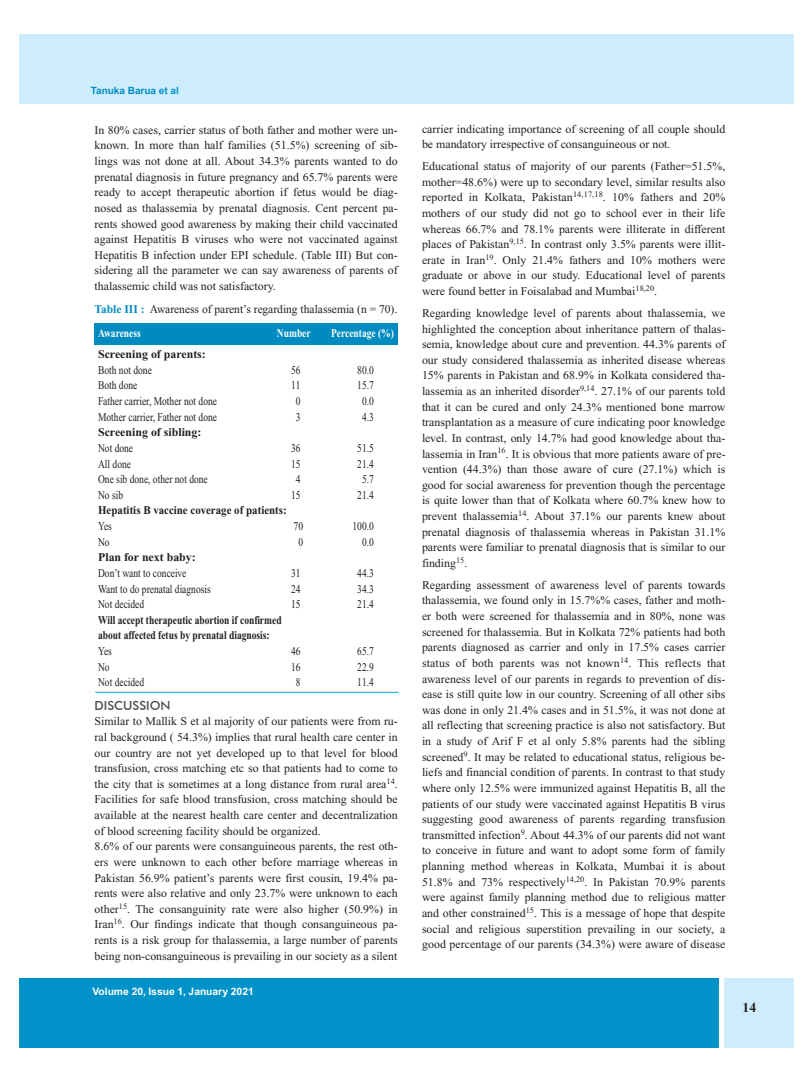
<style>
.page{position:relative;width:810px;height:1080px;background:#fff}
.page>*{position:absolute;margin:0;border:0;box-sizing:border-box;transform-origin:0 0}
.t1{font:700 13.75px "Times New Roman";color:#241f1f}
.t2{font:500 12.5px "Futura BT";color:#4f4c4d}
.t3{font:11.88px/15.6px "Times New Roman";color:#241f1f;text-align:justify}
.t4{font:11.88px "Times New Roman";color:#241f1f;scale:.8 1}
.t5{font:700 11.88px/15.6px "Times New Roman";color:#241f1f;scale:.8 1}
.t6{font:700 11.88px "Times New Roman";color:#241f1f}
.t7{font:700 11.88px "Times New Roman";color:#241f1f;scale:.92 1}
.t8{font:700 11.88px "Times New Roman";color:#fff;scale:.8 1}
.t9{font:700 10.25px "Helvetica";color:#fff}
.t10{font:700 10px "Helvetica";color:#008bc0}
.s1{color:#0092c9}
.s2{font-weight:700;color:#008bc0}
</style>
<div class="page">
<div style="left:94px;top:323px;width:304px;height:21px;background:#008bc0"></div>
<hr style="left:95px;top:692px;width:304px;height:1px;background:#00aeef">
<div style="left:19px;top:34px;width:774px;height:70px;background:#cdedfc"></div>
<div style="left:19px;top:978px;width:699px;height:69px;background:#0092c9"></div>
<div style="left:724px;top:978px;width:69px;height:69px;background:#cdedfc"></div>
<p class="t10" style="left:91px;top:85px;width:90px">Tanuka Barua <span class="s1">et al</span></p>
<p class="t3" style="left:95px;top:122px;width:305px">In 80% cases, carrier status of both father and mother were un&shy;known. In more than half families (51.5%) screening of sib&shy;lings was not done at all. About 34.3% parents wanted to do prenatal diagnosis in future pregnancy and 65.7% parents were ready to accept therapeutic abortion if fetus would be diag&shy;nosed as thalassemia by prenatal diagnosis. Cent percent pa&shy;rents showed good awareness by making their child vaccinated against Hepatitis B viruses who were not vaccinated against Hepatitis B infection under EPI schedule. (Table III) But con&shy;sidering all the parameter we can say awareness of parents of thalassemic child was not satisfactory.</p>
<p class="t3" style="left:95px;top:302px;width:304px"><span class="s2">Table III :</span> Awareness of parent’s regarding thalassemia (n = 70).</p>
<p class="t8" style="left:98px;top:326px;width:55px">Awareness</p>
<p class="t8" style="left:277px;top:326px;width:44px">Number</p>
<p class="t8" style="left:331px;top:326px;width:80px">Percentage (%)</p>
<p class="t6" style="left:98px;top:348px;width:109px">Screening of parents:</p>
<p class="t4" style="left:98px;top:363px;width:69px">Both not done</p>
<p class="t4" style="left:291px;top:363px;width:13px">56</p>
<p class="t4" style="left:357px;top:363px;width:22px">80.0</p>
<p class="t4" style="left:98px;top:379px;width:51px">Both done</p>
<p class="t4" style="left:291px;top:379px;width:13px">11</p>
<p class="t4" style="left:357px;top:379px;width:22px">15.7</p>
<p class="t4" style="left:98px;top:395px;width:150px">Father carrier, Mother not done</p>
<p class="t4" style="left:296px;top:395px;width:7px">0</p>
<p class="t4" style="left:362px;top:395px;width:16px">0.0</p>
<p class="t4" style="left:98px;top:410px;width:150px">Mother carrier, Father not done</p>
<p class="t4" style="left:296px;top:410px;width:7px">3</p>
<p class="t4" style="left:362px;top:410px;width:16px">4.3</p>
<p class="t6" style="left:98px;top:426px;width:105px">Screening of sibling:</p>
<p class="t4" style="left:98px;top:442px;width:45px">Not done</p>
<p class="t4" style="left:291px;top:442px;width:13px">36</p>
<p class="t4" style="left:357px;top:442px;width:22px">51.5</p>
<p class="t4" style="left:98px;top:457px;width:43px">All done</p>
<p class="t4" style="left:291px;top:457px;width:13px">15</p>
<p class="t4" style="left:357px;top:457px;width:22px">21.4</p>
<p class="t4" style="left:98px;top:473px;width:139px">One sib done, other not done</p>
<p class="t4" style="left:296px;top:473px;width:7px">4</p>
<p class="t4" style="left:362px;top:473px;width:16px">5.7</p>
<p class="t4" style="left:98px;top:488px;width:33px">No sib</p>
<p class="t4" style="left:291px;top:488px;width:13px">15</p>
<p class="t4" style="left:357px;top:488px;width:22px">21.4</p>
<p class="t7" style="left:98px;top:504px;width:207px">Hepatitis B vaccine coverage of patients:</p>
<p class="t4" style="left:98px;top:520px;width:19px">Yes</p>
<p class="t4" style="left:294px;top:520px;width:13px">70</p>
<p class="t4" style="left:353px;top:520px;width:28px">100.0</p>
<p class="t4" style="left:98px;top:535px;width:16px">No</p>
<p class="t4" style="left:298px;top:535px;width:7px">0</p>
<p class="t4" style="left:362px;top:535px;width:16px">0.0</p>
<p class="t6" style="left:98px;top:551px;width:99px">Plan for next baby:</p>
<p class="t4" style="left:98px;top:567px;width:112px">Don’t want to conceive</p>
<p class="t4" style="left:291px;top:567px;width:13px">31</p>
<p class="t4" style="left:357px;top:567px;width:22px">44.3</p>
<p class="t4" style="left:98px;top:582px;width:142px">Want to do prenatal diagnosis</p>
<p class="t4" style="left:291px;top:582px;width:13px">24</p>
<p class="t4" style="left:357px;top:582px;width:22px">34.3</p>
<p class="t4" style="left:98px;top:598px;width:59px">Not decided</p>
<p class="t4" style="left:291px;top:598px;width:13px">15</p>
<p class="t4" style="left:357px;top:598px;width:22px">21.4</p>
<p class="t5" style="left:98px;top:612px;width:231px">Will accept therapeutic abortion if confirmed about affected fetus by prenatal diagnosis:</p>
<p class="t4" style="left:98px;top:645px;width:19px">Yes</p>
<p class="t4" style="left:291px;top:645px;width:13px">46</p>
<p class="t4" style="left:357px;top:645px;width:22px">65.7</p>
<p class="t4" style="left:98px;top:660px;width:16px">No</p>
<p class="t4" style="left:291px;top:660px;width:13px">16</p>
<p class="t4" style="left:357px;top:660px;width:22px">22.9</p>
<p class="t4" style="left:98px;top:676px;width:59px">Not decided</p>
<p class="t4" style="left:296px;top:676px;width:7px">8</p>
<p class="t4" style="left:357px;top:676px;width:22px">11.4</p>
<p class="t2" style="left:95px;top:698px;width:78px">DISCUSSION</p>
<p class="t3" style="left:95px;top:714px;width:305px;text-align:left">Similar to Mallik S et al majority of our patients were from ru&shy;ral background ( 54.3%) implies that rural health care center in our country are not yet developed up to that level for blood transfusion, cross matching etc so that patients had to come to the city that is sometimes at a long distance from rural area<sup>14</sup>.<br>Facilities for safe blood transfusion, cross matching should be available at the nearest health care center and decentralization of blood screening facility should be organized.<br>8.6% of our parents were consanguineous parents, the rest oth&shy;ers were unknown to each other before marriage whereas in Pakistan 56.9% patient’s parents were first cousin, 19.4% pa&shy;rents were also relative and only 23.7% were unknown to each other<sup>15</sup>. The consanguinity rate were also higher (50.9%) in Iran<sup>16</sup>. Our findings indicate that though consanguineous pa&shy;rents is a risk group for thalassemia, a large number of parents being non-consanguineous is prevailing in our society as a silent</p>
<p class="t9" style="left:93px;top:986px;width:163px">Volume 20, Issue 1, January 2021</p>
<p class="t3" style="left:422px;top:121px;width:305px">carrier indicating importance of screening of all couple should be mandatory irrespective of consanguineous or not.</p>
<p class="t3" style="left:422px;top:159px;width:305px">Educational status of majority of our parents (Father=51.5%, mother=48.6%) were up to secondary level, similar results also reported in Kolkata, Pakistan<sup>14,17,18</sup>. 10% fathers and 20% mothers of our study did not go to school ever in their life whereas 66.7% and 78.1% parents were illiterate in different places of Pakistan<sup>9,15</sup>. In contrast only 3.5% parents were illit&shy;erate in Iran<sup>19</sup>. Only 21.4% fathers and 10% mothers were graduate or above in our study. Educational level of parents were found better in Foisalabad and Mumbai<sup>18,20</sup>.</p>
<p class="t3" style="left:422px;top:305px;width:305px">Regarding knowledge level of parents about thalassemia, we highlighted the conception about inheritance pattern of thalas&shy;semia, knowledge about cure and prevention. 44.3% parents of our study considered thalassemia as inherited disease whereas 15% parents in Pakistan and 68.9% in Kolkata considered tha&shy;lassemia as an inherited disorder<sup>9,14</sup>. 27.1% of our parents told that it can be cured and only 24.3% mentioned bone marrow transplantation as a measure of cure indicating poor knowledge level. In contrast, only 14.7% had good knowledge about tha&shy;lassemia in Iran<sup>16</sup>. It is obvious that more patients aware of pre&shy;vention (44.3%) than those aware of cure (27.1%) which is good for social awareness for prevention though the percentage is quite lower than that of Kolkata where 60.7% knew how to prevent thalassemia<sup>14</sup>. About 37.1% our parents knew about prenatal diagnosis of thalassemia whereas in Pakistan 31.1% parents were familiar to prenatal diagnosis that is similar to our finding<sup>15</sup>.</p>
<p class="t3" style="left:422px;top:577px;width:305px">Regarding assessment of awareness level of parents towards thalassemia, we found only in 15.7%% cases, father and moth&shy;er both were screened for thalassemia and in 80%, none was screened for thalassemia. But in Kolkata 72% patients had both parents diagnosed as carrier and only in 17.5% cases carrier status of both parents was not known<sup>14</sup>. This reflects that awareness level of our parents in regards to prevention of dis&shy;ease is still quite low in our country. Screening of all other sibs was done in only 21.4% cases and in 51.5%, it was not done at all reflecting that screening practice is also not satisfactory. But in a study of Arif F et al only 5.8% parents had the sibling screened<sup>9</sup>. It may be related to educational status, religious be&shy;liefs and financial condition of parents. In contrast to that study where only 12.5% were immunized against Hepatitis B, all the patients of our study were vaccinated against Hepatitis B virus suggesting good awareness of parents regarding transfusion transmitted infection<sup>9</sup>. About 44.3% of our parents did not want to conceive in future and want to adopt some form of family planning method whereas in Kolkata, Mumbai it is about 51.8% and 73% respectively<sup>14,20</sup>. In Pakistan 70.9% parents were against family planning method due to religious matter and other constrained<sup>15</sup>. This is a message of hope that despite social and religious superstition prevailing in our society, a good percentage of our parents (34.3%) were aware of disease</p>
<p class="t1" style="left:743px;top:999px;width:15px">14</p>
</div>
